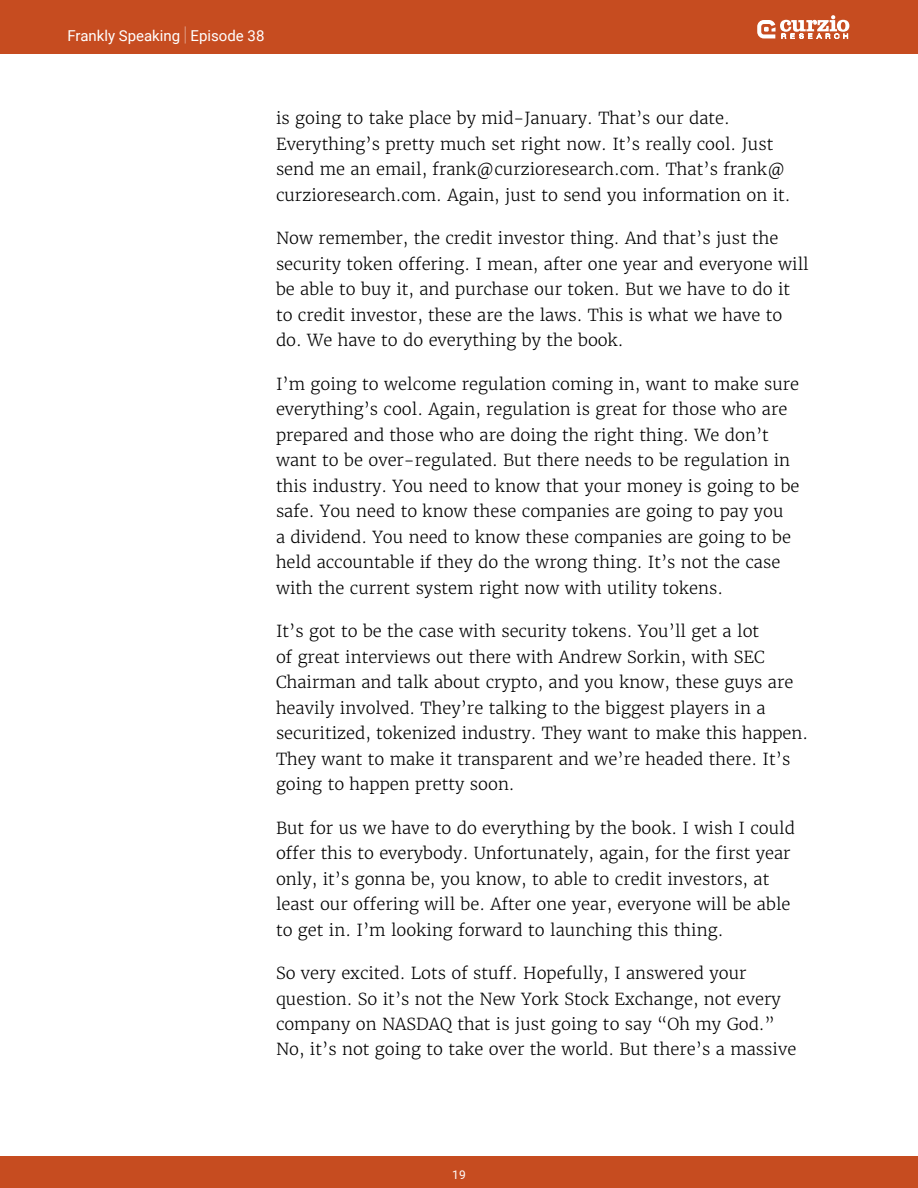
<style>
.page{position:relative;width:918px;height:1188px;background:#fff}
.page>*{position:absolute;margin:0;border:0;box-sizing:border-box;transform-origin:0 0}
.t1{font:300 16.5px/25.5px "Merriweather";color:#000}
.t2{font:15px "Roboto";color:#fff}
.t3{font:12px "Roboto";color:#fff}
.s1{font-weight:100;font-size:20.25px}
</style>
<div class="page">
<div style="left:0;top:1156px;width:918px;height:32px;background:#c64c20"></div>
<div style="left:0;top:0;width:918px;height:54px;background:#c64c20"></div>
<svg style="left:757px;top:15px;width:92px;height:24px"></svg>
<p class="t2" style="left:68px;top:25px;width:198px">Frankly Speaking <span class="s1">|</span> Episode 38</p>
<p class="t1" style="left:276px;top:106px;width:516px">is going to take place by mid-January. That’s our date.<br>Everything’s pretty much set right now. It’s really cool. Just send me an email, frank@curzioresearch.com. That’s frank@ curzioresearch.com. Again, just to send you information on it.</p>
<p class="t1" style="left:276px;top:226px;width:534px">Now remember, the credit investor thing. And that’s just the security token offering. I mean, after one year and everyone will be able to buy it, and purchase our token. But we have to do it to credit investor, these are the laws. This is what we have to do. We have to do everything by the book.</p>
<p class="t1" style="left:276px;top:371px;width:525px">I’m going to welcome regulation coming in, want to make sure everything’s cool. Again, regulation is great for those who are prepared and those who are doing the right thing. We don’t want to be over-regulated. But there needs to be regulation in this industry. You need to know that your money is going to be safe. You need to know these companies are going to pay you<br>a dividend. You need to know these companies are going to be held accountable if they do the wrong thing. It’s not the case with the current system right now with utility tokens.</p>
<p class="t1" style="left:276px;top:618px;width:534px">It’s got to be the case with security tokens. You’ll get a lot<br>of great interviews out there with Andrew Sorkin, with SEC Chairman and talk about crypto, and you know, these guys are heavily involved. They’re talking to the biggest players in a securitized, tokenized industry. They want to make this happen.<br>They want to make it transparent and we’re headed there. It’s going to happen pretty soon.</p>
<p class="t1" style="left:276px;top:815px;width:520px">But for us we have to do everything by the book. I wish I could offer this to everybody. Unfortunately, again, for the first year only, it’s gonna be, you know, to able to credit investors, at least our offering will be. After one year, everyone will be able to get in. I’m looking forward to launching this thing.</p>
<p class="t1" style="left:276px;top:960px;width:522px">So very excited. Lots of stuff. Hopefully, I answered your question. So it’s not the New York Stock Exchange, not every company on NASDAQ that is just going to say “Oh my God.” No, it’s not going to take over the world. But there’s a massive</p>
<p class="t3" style="left:452px;top:1166px;width:15px">19</p>
</div>
